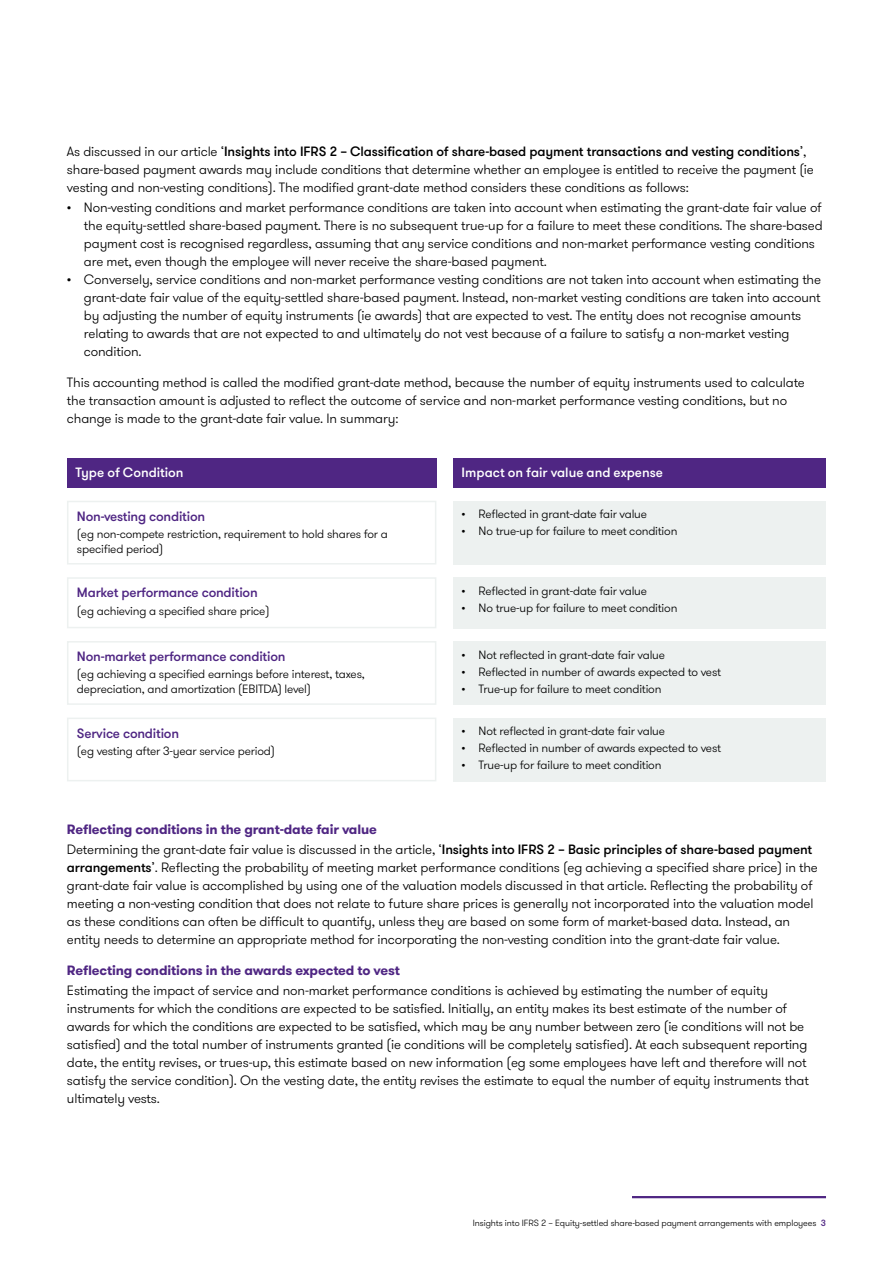
<style>
.page{position:relative;width:893px;height:1263px;background:#fff}
.page>*{position:absolute;margin:0;border:0;box-sizing:border-box;transform-origin:0 0}
.t1{font:300 13.5px/18px "GT Walsheim Pro";letter-spacing:-.01em;color:#000}
.t2{font:500 13.5px "GT Walsheim Pro";letter-spacing:-.015em;color:#4f2683}
.t3{font:700 13.5px "GT Walsheim Pro";letter-spacing:-.01em;color:#4f2683}
.t4{font:500 13.5px "GT Walsheim Pro";color:#fff}
.t5{font:300 12px/15px "GT Walsheim Pro";letter-spacing:-.015em;color:#000}
.t6{font:300 9px "GT Walsheim Pro";letter-spacing:-.01em;color:#000}
.s1{font-weight:500}
.s2{font-weight:700;color:#4f2683}
.s3{font-weight:500;color:#4f2683}
</style>
<div class="page">
<hr style="left:632px;top:1196px;width:194px;height:2px;background:#4f2683">
<div style="left:67px;top:458px;width:369px;height:30px;background:#4f2683"></div>
<div style="left:453px;top:458px;width:373px;height:30px;background:#4f2683"></div>
<div style="left:453px;top:501px;width:373px;height:63px;background:#edf1f0"></div>
<div style="left:453px;top:577px;width:373px;height:51px;background:#edf1f0"></div>
<div style="left:453px;top:641px;width:373px;height:64px;background:#edf1f0"></div>
<div style="left:453px;top:718px;width:373px;height:63px;background:#edf1f0"></div>
<div style="left:67px;top:501px;width:369px;height:63px;border:2px solid #edf1f0"></div>
<div style="left:67px;top:577px;width:369px;height:51px;border:2px solid #edf1f0"></div>
<div style="left:67px;top:641px;width:369px;height:64px;border:2px solid #edf1f0"></div>
<div style="left:67px;top:718px;width:369px;height:63px;border:2px solid #edf1f0"></div>
<p class="t1" style="left:67px;top:142px;width:748px">As discussed in our article ‘<span class="s1">Insights into IFRS 2 – Classification of share-based payment transactions and vesting conditions</span>’, share-based payment awards may include conditions that determine whether an employee is entitled to receive the payment (ie vesting and non-vesting conditions). The modified grant-date method considers these conditions as follows:</p>
<p class="t1" style="left:84px;top:199px;width:740px;text-indent:-17px">• Non-vesting conditions and market performance conditions are taken into account when estimating the grant-date fair value of the equity-settled share-based payment. There is no subsequent true-up for a failure to meet these conditions. The share-based payment cost is recognised regardless, assuming that any service conditions and non-market performance vesting conditions are met, even though the employee will never receive the share-based payment.</p>
<p class="t1" style="left:84px;top:271px;width:739px;text-indent:-17px">• Conversely, service conditions and non-market performance vesting conditions are not taken into account when estimating the grant-date fair value of the equity-settled share-based payment. Instead, non-market vesting conditions are taken into account by adjusting the number of equity instruments (ie awards) that are expected to vest. The entity does not recognise amounts relating to awards that are not expected to and ultimately do not vest because of a failure to satisfy a non-market vesting condition.</p>
<p class="t1" style="left:67px;top:373px;width:739px">This accounting method is called the modified grant-date method, because the number of equity instruments used to calculate the transaction amount is adjusted to reflect the outcome of service and non-market performance vesting conditions, but no change is made to the grant-date fair value. In summary:</p>
<p class="t4" style="left:75px;top:464px;width:110px">Type of Condition</p>
<p class="t4" style="left:462px;top:464px;width:203px">Impact on fair value and expense</p>
<p class="t5" style="left:462px;top:507px;width:187px">• Reflected in grant-date fair value</p>
<p class="t5" style="left:462px;top:524px;width:217px">• No true-up for failure to meet condition</p>
<p class="t2" style="left:77px;top:508px;width:130px">Non-vesting condition</p>
<p class="t5" style="left:77px;top:527px;width:313px">(eg non-compete restriction, requirement to hold shares for a specified period)</p>
<p class="t2" style="left:77px;top:584px;width:182px">Market performance condition</p>
<p class="t5" style="left:77px;top:603px;width:194px">(eg achieving a specified share price)</p>
<p class="t2" style="left:77px;top:648px;width:210px">Non-market performance condition</p>
<p class="t5" style="left:77px;top:667px;width:289px">(eg achieving a specified earnings before interest, taxes, depreciation, and amortization (EBITDA) level)</p>
<p class="t2" style="left:77px;top:724px;width:104px">Service condition</p>
<p class="t5" style="left:77px;top:743px;width:199px">(eg vesting after 3-year service period)</p>
<p class="t5" style="left:462px;top:583px;width:187px">• Reflected in grant-date fair value</p>
<p class="t5" style="left:462px;top:600px;width:217px">• No true-up for failure to meet condition</p>
<p class="t5" style="left:462px;top:647px;width:205px">• Not reflected in grant-date fair value</p>
<p class="t5" style="left:462px;top:664px;width:261px">• Reflected in number of awards expected to vest</p>
<p class="t5" style="left:462px;top:681px;width:201px">• True-up for failure to meet condition</p>
<p class="t5" style="left:462px;top:724px;width:205px">• Not reflected in grant-date fair value</p>
<p class="t5" style="left:462px;top:741px;width:261px">• Reflected in number of awards expected to vest</p>
<p class="t5" style="left:462px;top:758px;width:201px">• True-up for failure to meet condition</p>
<p class="t1" style="left:67px;top:820px;width:747px;line-height:20.1px"><span class="s2">Reflecting conditions in the grant-date fair value<br></span>Determining the grant-date fair value is discussed in the article, ‘<span class="s1">Insights into IFRS 2 – Basic principles of share-based payment</span></p>
<p class="t1" style="left:67px;top:859px;width:752px"><span class="s1">arrangements</span>’. Reflecting the probability of meeting market performance conditions (eg achieving a specified share price) in the grant-date fair value is accomplished by using one of the valuation models discussed in that article. Reflecting the probability of meeting a non-vesting condition that does not relate to future share prices is generally not incorporated into the valuation model as these conditions can often be difficult to quantify, unless they are based on some form of market-based data. Instead, an entity needs to determine an appropriate method for incorporating the non-vesting condition into the grant-date fair value.</p>
<p class="t3" style="left:67px;top:961px;width:334px">Reflecting conditions in the awards expected to vest</p>
<p class="t1" style="left:67px;top:982px;width:743px">Estimating the impact of service and non-market performance conditions is achieved by estimating the number of equity instruments for which the conditions are expected to be satisfied. Initially, an entity makes its best estimate of the number of awards for which the conditions are expected to be satisfied, which may be any number between zero (ie conditions will not be satisfied) and the total number of instruments granted (ie conditions will be completely satisfied). At each subsequent reporting date, the entity revises, or trues-up, this estimate based on new information (eg some employees have left and therefore will not satisfy the service condition). On the vesting date, the entity revises the estimate to equal the number of equity instruments that ultimately vests.</p>
<p class="t6" style="left:473px;top:1217px;width:355px">Insights into IFRS 2 – Equity-settled share-based payment arrangements with employees <span class="s3">3</span></p>
</div>
